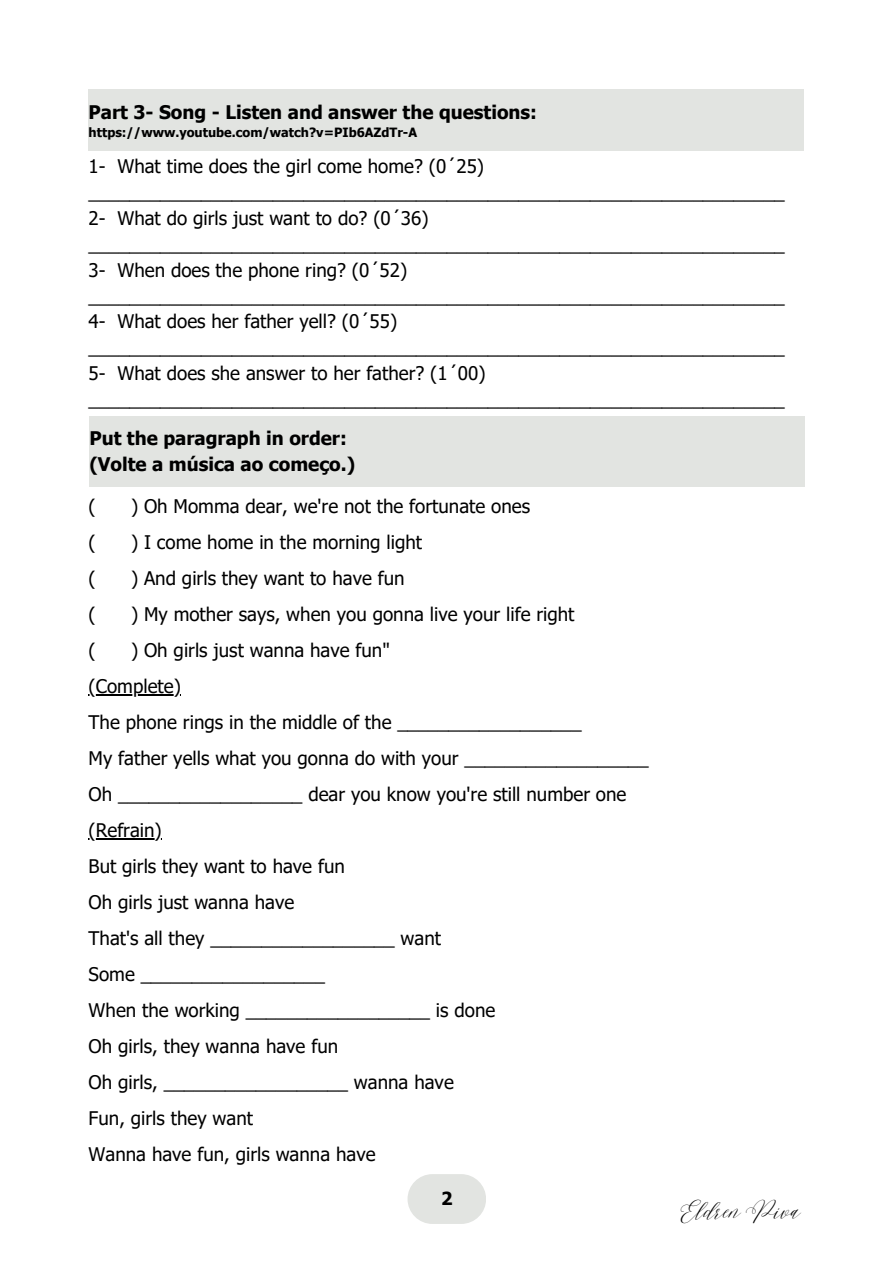
<style>
.page{position:relative;width:894px;height:1264px;background:#fff}
.page>*{position:absolute;margin:0;border:0;box-sizing:border-box;transform-origin:0 0}
.t1{font:45px "League Gothic";color:#fff}
.t2{font:18.75px/36px "Tahoma";color:#000}
.t3{font:700 18.75px/26px "Tahoma";color:#000}
.t4{font:18px "Malibu Ring";color:#000}
.t5{font:700 18px "Tahoma";color:#000}
.t6{font:700 12.75px "Tahoma";color:#000}
</style>
<div class="page">
<div style="left:407px;top:1174px;width:79px;height:49px;background:#e2e4e1;border-radius:25px"></div>
<div style="left:89px;top:89px;width:715px;height:62px;background:#e2e4e1"></div>
<div style="left:89px;top:416px;width:715px;height:70px;background:#e2e4e1"></div>
<hr style="left:89px;top:694px;width:92px;height:1px;background:#000">
<hr style="left:89px;top:838px;width:73px;height:1px;background:#000">
<h1 class="t3" style="left:89px;top:98px;width:450px">Part 3- Song - Listen and answer the questions:</h1>
<h2 class="t6" style="left:89px;top:124px;width:330px">https://www.youtube.com/watch?v=PIb6AZdTr-A</h2>
<p class="t2" style="left:89px;top:153px;width:697px;line-height:25.8px">1- What time does the girl come home? (0´25) ____________________________________________________________________ 2- What do girls just want to do? (0´36) ____________________________________________________________________ 3- When does the phone ring? (0´52) ____________________________________________________________________ 4- What does her father yell? (0´55) ____________________________________________________________________ 5- What does she answer to her father? (1´00) ____________________________________________________________________</p>
<p class="t3" style="left:89px;top:424px;width:267px">Put the paragraph in order: (Volte a música ao começo.)</p>
<h2 class="t2" style="left:89px;top:487px;width:9px">(</h2>
<h2 class="t2" style="left:131px;top:487px;width:400px">) Oh Momma dear, we're not the fortunate ones</h2>
<h2 class="t2" style="left:89px;top:523px;width:9px">(</h2>
<h2 class="t2" style="left:131px;top:523px;width:292px">) I come home in the morning light</h2>
<h2 class="t2" style="left:89px;top:559px;width:9px">(</h2>
<h2 class="t2" style="left:131px;top:559px;width:275px">) And girls they want to have fun</h2>
<h2 class="t2" style="left:89px;top:595px;width:9px">(</h2>
<h2 class="t2" style="left:131px;top:595px;width:445px">) My mother says, when you gonna live your life right</h2>
<h2 class="t2" style="left:89px;top:631px;width:9px">(</h2>
<h2 class="t2" style="left:89px;top:631px;width:561px;text-indent:42px">) Oh girls just wanna have fun"<br>(Complete)<br>The phone rings in the middle of the __________________<br>My father yells what you gonna do with your __________________ Oh __________________ dear you know you're still number one (Refrain)<br>But girls they want to have fun<br>Oh girls just wanna have<br>That's all they __________________ want<br>Some __________________<br>When the working __________________ is done<br>Oh girls, they wanna have fun<br>Oh girls, __________________ wanna have<br>Fun, girls they want<br>Wanna have fun, girls wanna have</h2>
<p class="t5" style="left:441px;top:1186px;width:13px">2</p>
<p class="t1" style="left:755px;top:1191px;width:9px">|</p>
<h2 class="t4" style="left:677px;top:1199px;width:123px">Eldren Piva</h2>
</div>
